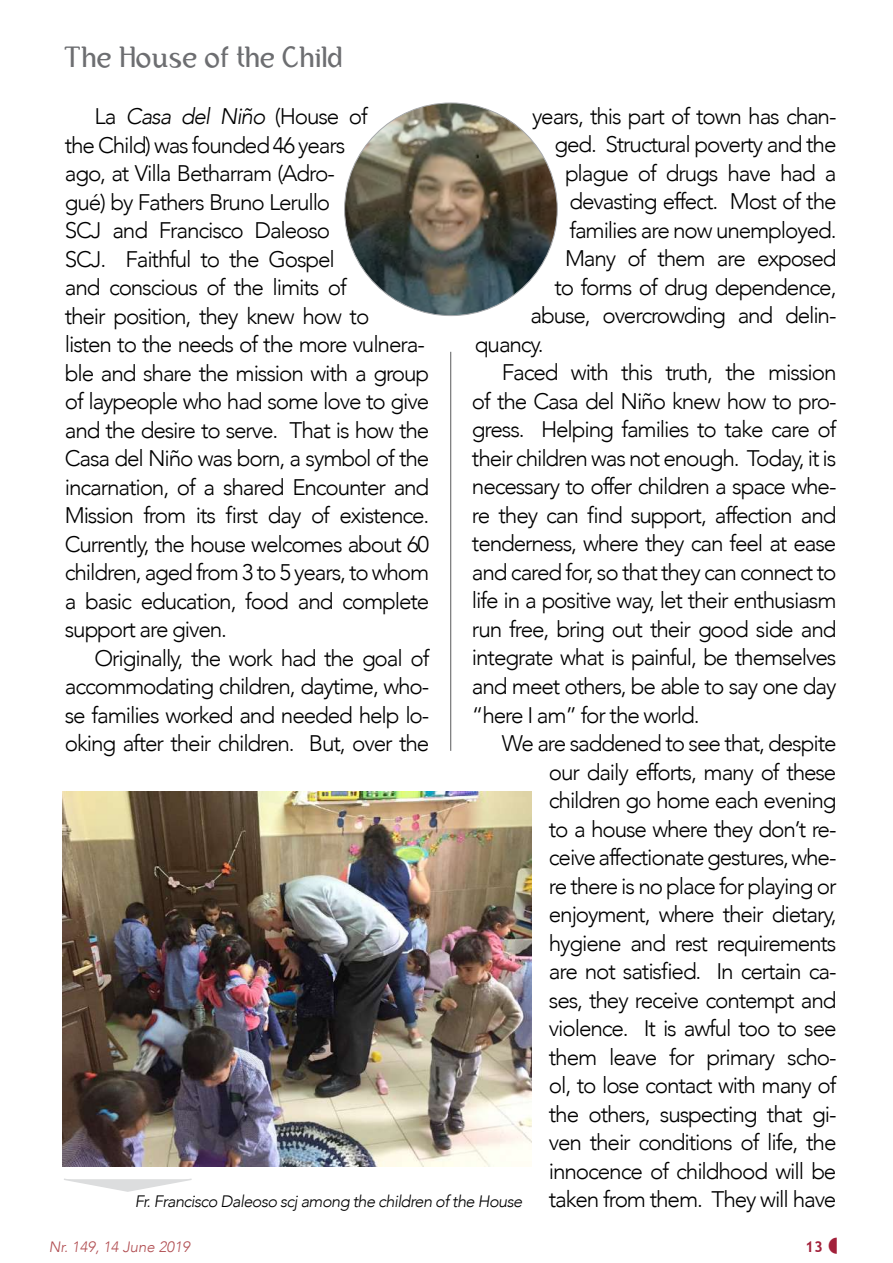
<style>
.page{position:relative;width:893px;height:1263px;background:#fff}
.page>*{position:absolute;margin:0;border:0;box-sizing:border-box;transform-origin:0 0}
.t1{font:28.5px "Bertolt Brecht";color:#6d6e71}
.t2{font:300 22.5px/28.5px "Avenir";letter-spacing:-.05em;color:#000}
.t3{font:italic 300 16.5px "Avenir";letter-spacing:-.04em;color:#000}
.t4{font:italic 300 15px "Avenir";color:#b14e52}
.t5{font:700 15px "Trebuchet MS";color:#a2203a}
.s1{font-style:italic}
</style>
<div class="page">
<hr style="left:450px;top:352px;width:1px;height:399px;background:#58595b">
<img style="left:62px;top:792px;width:470px;height:374px">
<svg style="left:64px;top:1178px;width:128px;height:14px"></svg>
<img style="left:345px;top:103px;width:212px;height:213px;border-radius:106px">
<p class="t1" style="left:65px;top:41px;width:280px">The House of the Child</p>
<p class="t2" style="left:532px;top:102px;width:306px">years, this part of town has chan-</p>
<p class="t2" style="left:554px;top:130px;width:283px">ged. Structural poverty and the</p>
<p class="t2" style="left:565px;top:159px;width:273px">plague of drugs have had a</p>
<p class="t2" style="left:569px;top:187px;width:269px">devasting effect. Most of the</p>
<p class="t2" style="left:569px;top:216px;width:268px">families are now unemployed.</p>
<p class="t2" style="left:565px;top:244px;width:273px">Many of them are exposed</p>
<p class="t2" style="left:554px;top:273px;width:283px">to forms of drug dependence,</p>
<p class="t2" style="left:530px;top:301px;width:307px">abuse, overcrowding and delin-</p>
<p class="t2" style="left:475px;top:330px;width:70px">quancy.</p>
<p class="t2" style="left:502px;top:358px;width:336px">Faced with this truth, the mission</p>
<p class="t2" style="left:472px;top:387px;width:366px">of the Casa del Niño knew how to pro-</p>
<p class="t2" style="left:472px;top:415px;width:366px">gress. Helping families to take care of</p>
<p class="t2" style="left:472px;top:444px;width:366px">their children was not enough. Today, it is</p>
<p class="t2" style="left:472px;top:472px;width:366px">necessary to offer children a space whe-</p>
<p class="t2" style="left:472px;top:501px;width:366px">re they can find support, affection and</p>
<p class="t2" style="left:472px;top:529px;width:366px">tenderness, where they can feel at ease</p>
<p class="t2" style="left:472px;top:558px;width:366px">and cared for, so that they can connect to</p>
<p class="t2" style="left:472px;top:586px;width:366px">life in a positive way, let their enthusiasm</p>
<p class="t2" style="left:472px;top:615px;width:366px">run free, bring out their good side and</p>
<p class="t2" style="left:472px;top:643px;width:366px">integrate what is painful, be themselves</p>
<p class="t2" style="left:472px;top:672px;width:366px">and meet others, be able to say one day</p>
<p class="t2" style="left:472px;top:700px;width:229px">“here I am” for the world.</p>
<p class="t2" style="left:502px;top:729px;width:336px">We are saddened to see that, despite</p>
<p class="t2" style="left:549px;top:757px;width:289px">our daily efforts, many of these</p>
<p class="t2" style="left:549px;top:786px;width:289px">children go home each evening</p>
<p class="t2" style="left:549px;top:814px;width:289px">to a house where they don’t re-</p>
<p class="t2" style="left:549px;top:843px;width:289px">ceive affectionate gestures, whe-</p>
<p class="t2" style="left:549px;top:872px;width:289px">re there is no place for playing or</p>
<p class="t2" style="left:549px;top:900px;width:289px">enjoyment, where their dietary,</p>
<p class="t2" style="left:549px;top:929px;width:289px">hygiene and rest requirements</p>
<p class="t2" style="left:549px;top:957px;width:289px">are not satisfied. In certain ca-</p>
<p class="t2" style="left:549px;top:986px;width:289px">ses, they receive contempt and</p>
<p class="t2" style="left:549px;top:1014px;width:289px">violence. It is awful too to see</p>
<p class="t2" style="left:549px;top:1043px;width:289px">them leave for primary scho-</p>
<p class="t2" style="left:549px;top:1071px;width:289px">ol, to lose contact with many of</p>
<p class="t2" style="left:549px;top:1100px;width:289px">the others, suspecting that gi-</p>
<p class="t2" style="left:549px;top:1128px;width:289px">ven their conditions of life, the</p>
<p class="t2" style="left:549px;top:1157px;width:289px">innocence of childhood will be</p>
<p class="t2" style="left:549px;top:1185px;width:289px">taken from them. They will have</p>
<p class="t2" style="left:65px;top:102px;width:366px;text-indent:30px">La <span class="s1">Casa del Niño</span> (House of<br>the Child) was founded 46 years<br>ago, at Villa Betharram (Adro-<br>gué) by Fathers Bruno Lerullo<br>SCJ and Francisco Daleoso<br>SCJ. Faithful to the Gospel<br>and conscious of the limits of<br>their position, they knew how to<br>listen to the needs of the more vulnera&shy;ble and share the mission with a group of laypeople who had some love to give and the desire to serve. That is how the Casa del Niño was born, a symbol of the incarnation, of a shared Encounter and Mission from its first day of existence.<br>Currently, the house welcomes about 60 children, aged from 3 to 5 years, to whom a basic education, food and complete support are given.</p>
<p class="t2" style="left:65px;top:644px;width:366px;text-align:justify;text-indent:30px">Originally, the work had the goal of accommodating children, daytime, who&shy;se families worked and needed help lo&shy;oking after their children. But, over the</p>
<p class="t3" style="left:135px;top:1191px;width:389px">Fr. Francisco Daleoso scj among the children of the House</p>
<p class="t4" style="left:49px;top:1238px;width:143px">Nr. 149, 14 June 2019</p>
<p class="t5" style="left:805px;top:1237px;width:19px">13</p>
</div>
